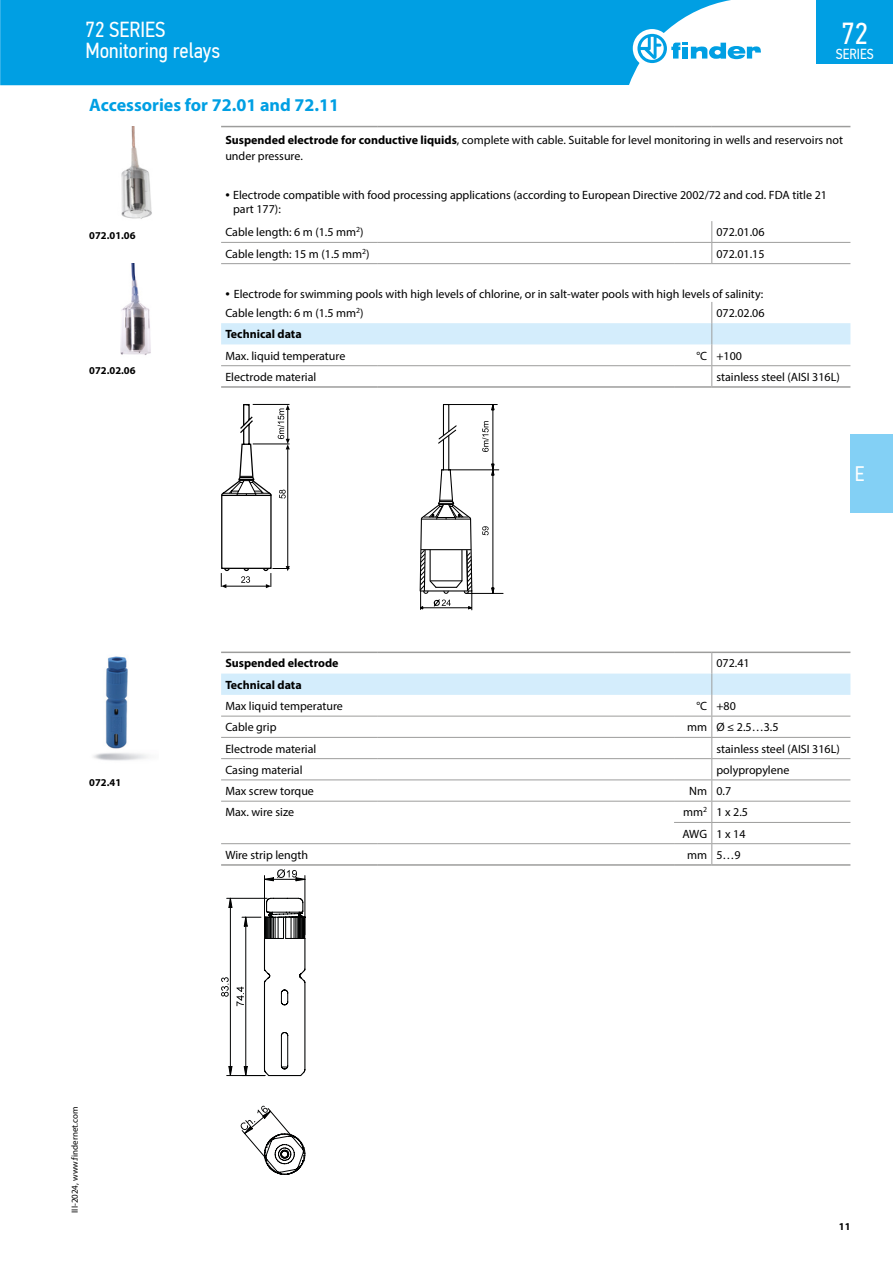
<style>
.page{position:relative;width:893px;height:1263px;background:#fff}
.page>*{position:absolute;margin:0;border:0;box-sizing:border-box;transform-origin:0 0}
.t1{font:30.3px "PF Din Text Cond Pro";color:#fff}
.t2{font:21.75px/21px "PF Din Text Cond Pro";color:#fff}
.t3{font:21px "PF Din Text Cond Pro";color:#fff}
.t4{font:700 18px "Myriad Pro";color:#009fe3}
.t5{font:14.55px "PF Din Text Cond Pro";color:#fff}
.t6{font:12px/16.2px "Myriad Pro";color:#000}
.t7{font:700 12px "Myriad Pro";color:#000}
.t8{font:700 10.5px "Myriad Pro";color:#000}
.t9{font:9px "Myriad Pro";color:#000}
.s1{font-weight:700}
.s2{font-size:15.75px}
</style>
<div class="page">
<div style="left:850px;top:434px;width:43px;height:78px;background:#83d0f5"></div>
<svg style="left:221px;top:323px;width:629px;height:372px"></svg>
<hr style="left:712px;top:242px;width:138px;height:1px;background:#9d9d9c">
<hr style="left:712px;top:263px;width:138px;height:1px;background:#9d9d9c">
<hr style="left:712px;top:365px;width:138px;height:1px;background:#9d9d9c">
<hr style="left:712px;top:716px;width:138px;height:1px;background:#9d9d9c">
<hr style="left:712px;top:737px;width:138px;height:1px;background:#9d9d9c">
<hr style="left:712px;top:801px;width:138px;height:1px;background:#9d9d9c">
<hr style="left:712px;top:843px;width:138px;height:1px;background:#9d9d9c">
<hr style="left:712px;top:758px;width:138px;height:1px;background:#9d9d9c">
<hr style="left:712px;top:779px;width:138px;height:1px;background:#9d9d9c">
<hr style="left:712px;top:822px;width:138px;height:1px;background:#9d9d9c">
<hr style="left:221px;top:242px;width:156px;height:1px;background:#9d9d9c">
<hr style="left:377px;top:242px;width:297px;height:1px;background:#9d9d9c">
<hr style="left:674px;top:242px;width:38px;height:1px;background:#9d9d9c">
<svg style="left:711px;top:221px;width:1px;height:42px"></svg>
<hr style="left:221px;top:263px;width:156px;height:1px;background:#9d9d9c">
<hr style="left:377px;top:263px;width:297px;height:1px;background:#9d9d9c">
<hr style="left:674px;top:263px;width:38px;height:1px;background:#9d9d9c">
<hr style="left:221px;top:365px;width:156px;height:1px;background:#9d9d9c">
<hr style="left:377px;top:365px;width:297px;height:1px;background:#9d9d9c">
<hr style="left:674px;top:365px;width:38px;height:1px;background:#9d9d9c">
<hr style="left:674px;top:822px;width:38px;height:1px;background:#9d9d9c">
<svg style="left:711px;top:302px;width:1px;height:84px"></svg>
<hr style="left:221px;top:386px;width:156px;height:2px;background:#9d9d9c">
<hr style="left:377px;top:386px;width:297px;height:2px;background:#9d9d9c">
<hr style="left:674px;top:386px;width:38px;height:2px;background:#9d9d9c">
<hr style="left:712px;top:386px;width:138px;height:2px;background:#9d9d9c">
<hr style="left:221px;top:126px;width:156px;height:1px;background:#9d9d9c">
<hr style="left:377px;top:126px;width:297px;height:1px;background:#9d9d9c">
<hr style="left:674px;top:126px;width:38px;height:1px;background:#9d9d9c">
<hr style="left:712px;top:126px;width:138px;height:1px;background:#9d9d9c">
<hr style="left:712px;top:652px;width:138px;height:1px;background:#9d9d9c">
<hr style="left:712px;top:864px;width:138px;height:2px;background:#9d9d9c">
<hr style="left:221px;top:652px;width:156px;height:1px;background:#9d9d9c">
<hr style="left:377px;top:652px;width:297px;height:1px;background:#9d9d9c">
<hr style="left:674px;top:652px;width:38px;height:1px;background:#9d9d9c">
<hr style="left:221px;top:716px;width:156px;height:1px;background:#9d9d9c">
<hr style="left:377px;top:716px;width:297px;height:1px;background:#9d9d9c">
<hr style="left:674px;top:716px;width:38px;height:1px;background:#9d9d9c">
<hr style="left:221px;top:737px;width:156px;height:1px;background:#9d9d9c">
<hr style="left:377px;top:737px;width:297px;height:1px;background:#9d9d9c">
<hr style="left:674px;top:737px;width:38px;height:1px;background:#9d9d9c">
<hr style="left:221px;top:758px;width:156px;height:1px;background:#9d9d9c">
<hr style="left:377px;top:758px;width:297px;height:1px;background:#9d9d9c">
<hr style="left:674px;top:758px;width:38px;height:1px;background:#9d9d9c">
<hr style="left:221px;top:779px;width:156px;height:1px;background:#9d9d9c">
<hr style="left:377px;top:779px;width:297px;height:1px;background:#9d9d9c">
<hr style="left:674px;top:779px;width:38px;height:1px;background:#9d9d9c">
<hr style="left:674px;top:801px;width:38px;height:1px;background:#9d9d9c">
<hr style="left:221px;top:801px;width:156px;height:1px;background:#9d9d9c">
<hr style="left:377px;top:801px;width:297px;height:1px;background:#9d9d9c">
<hr style="left:221px;top:843px;width:156px;height:1px;background:#9d9d9c">
<hr style="left:377px;top:843px;width:297px;height:1px;background:#9d9d9c">
<hr style="left:674px;top:843px;width:38px;height:1px;background:#9d9d9c">
<svg style="left:711px;top:653px;width:1px;height:211px"></svg>
<hr style="left:221px;top:864px;width:156px;height:2px;background:#9d9d9c">
<hr style="left:377px;top:864px;width:297px;height:2px;background:#9d9d9c">
<hr style="left:674px;top:864px;width:38px;height:2px;background:#9d9d9c">
<img style="left:121px;top:127px;width:31px;height:92px">
<img style="left:120px;top:263px;width:31px;height:92px">
<svg style="left:221px;top:404px;width:69px;height:184px"></svg>
<hr style="left:466px;top:593px;width:37px;height:1px;background:#000">
<hr style="left:450px;top:470px;width:49px;height:1px;background:#000">
<hr style="left:448px;top:404px;width:49px;height:1px;background:#000">
<svg style="left:420px;top:404px;width:74px;height:206px"></svg>
<img style="left:93px;top:656px;width:55px;height:105px">
<svg style="left:241px;top:1106px;width:64px;height:69px"></svg>
<svg style="left:221px;top:897px;width:85px;height:180px"></svg>
<hr style="left:230px;top:898px;width:1px;height:177px;background:#010202">
<hr style="left:264px;top:875px;width:1px;height:60px;background:#010202">
<hr style="left:305px;top:875px;width:1px;height:60px;background:#010202">
<svg style="left:264px;top:869px;width:41px;height:12px"></svg>
<hr style="left:264px;top:879px;width:41px;height:1px;background:#010202">
<div style="left:0;top:0;width:731px;height:85px;background:#009fe3"></div>
<div style="left:633px;top:29px;width:38px;height:39px;background:#fff;border-radius:50%"></div>
<svg style="left:637px;top:34px;width:124px;height:29px"></svg>
<div style="left:816px;top:0;width:77px;height:64px;background:#009fe3"></div>
<h2 class="t2" style="left:85px;top:19px;width:136px">72 SERIES<br>Monitoring relays</h2>
<h3 class="t4" style="left:89px;top:93px;width:251px">Accessories for 72.01 and 72.11</h3>
<h1 class="t1" style="left:841px;top:16px;width:28px">72</h1>
<p class="t5" style="left:836px;top:45px;width:39px">SERIES</p>
<p class="t8" style="left:89px;top:229px;width:48px">072.01.06</p>
<p class="t8" style="left:89px;top:364px;width:48px">072.02.06</p>
<p class="t8" style="left:89px;top:775px;width:33px">072.41</p>
<p class="t6" style="left:225px;top:131px;width:619px"><span class="s1">Suspended electrode for conductive liquids</span>, complete with cable. Suitable for level monitoring in wells and reservoirs not under pressure.</p>
<p class="t6" style="left:233px;top:187px;width:595px;line-height:14.2px;text-indent:-8px"><span class="s2">•</span> Electrode compatible with food processing applications (according to European Directive 2002/72 and cod. FDA title 21 part 177):</p>
<p class="t6" style="left:225px;top:224px;width:140px">Cable length: 6 m (1.5 mm<sup>2</sup>)</p>
<p class="t6" style="left:716px;top:224px;width:50px">072.01.06</p>
<p class="t6" style="left:225px;top:245px;width:146px">Cable length: 15 m (1.5 mm<sup>2</sup>)</p>
<p class="t6" style="left:716px;top:245px;width:50px">072.01.15</p>
<p class="t6" style="left:225px;top:284px;width:540px;line-height:19.4px"><span class="s2">•</span> Electrode for swimming pools with high levels of chlorine, or in salt-water pools with high levels of salinity:<br>Cable length: 6 m (1.5 mm<sup>2</sup>)</p>
<p class="t6" style="left:716px;top:305px;width:50px">072.02.06</p>
<p class="t7" style="left:225px;top:326px;width:78px">Technical data</p>
<p class="t6" style="left:225px;top:347px;width:121px">Max. liquid temperature</p>
<p class="t6" style="left:696px;top:347px;width:47px">°C +100</p>
<p class="t6" style="left:225px;top:369px;width:93px">Electrode material</p>
<p class="t6" style="left:716px;top:369px;width:125px">stainless steel (AISI 316L)</p>
<h3 class="t3" style="left:855px;top:461px;width:11px">E</h3>
<p class="t7" style="left:225px;top:656px;width:115px">Suspended electrode</p>
<p class="t6" style="left:716px;top:655px;width:35px">072.41</p>
<p class="t7" style="left:225px;top:677px;width:78px">Technical data</p>
<p class="t6" style="left:225px;top:698px;width:119px">Max liquid temperature</p>
<p class="t6" style="left:696px;top:698px;width:41px">°C +80</p>
<p class="t6" style="left:225px;top:719px;width:53px">Cable grip</p>
<p class="t6" style="left:687px;top:719px;width:93px">mm Ø ≤ 2.5…3.5</p>
<p class="t6" style="left:225px;top:740px;width:93px">Electrode material</p>
<p class="t6" style="left:716px;top:740px;width:125px">stainless steel (AISI 316L)</p>
<p class="t6" style="left:225px;top:761px;width:79px">Casing material</p>
<p class="t6" style="left:716px;top:761px;width:75px">polypropylene</p>
<p class="t6" style="left:225px;top:783px;width:90px">Max screw torque</p>
<p class="t6" style="left:689px;top:783px;width:44px">Nm 0.7</p>
<p class="t6" style="left:225px;top:804px;width:70px">Max. wire size</p>
<p class="t6" style="left:683px;top:801px;width:67px;line-height:21.3px">mm<sup>2</sup> 1 x 2.5<br>AWG 1 x 14</p>
<p class="t6" style="left:225px;top:846px;width:84px">Wire strip length</p>
<p class="t6" style="left:687px;top:846px;width:55px">mm 5…9</p>
<p class="t9" style="left:69px;top:1213px;width:108px;rotate:-90deg">III-2024, www.findernet.com</p>
<p class="t8" style="left:839px;top:1219px;width:13px">11</p>
</div>
